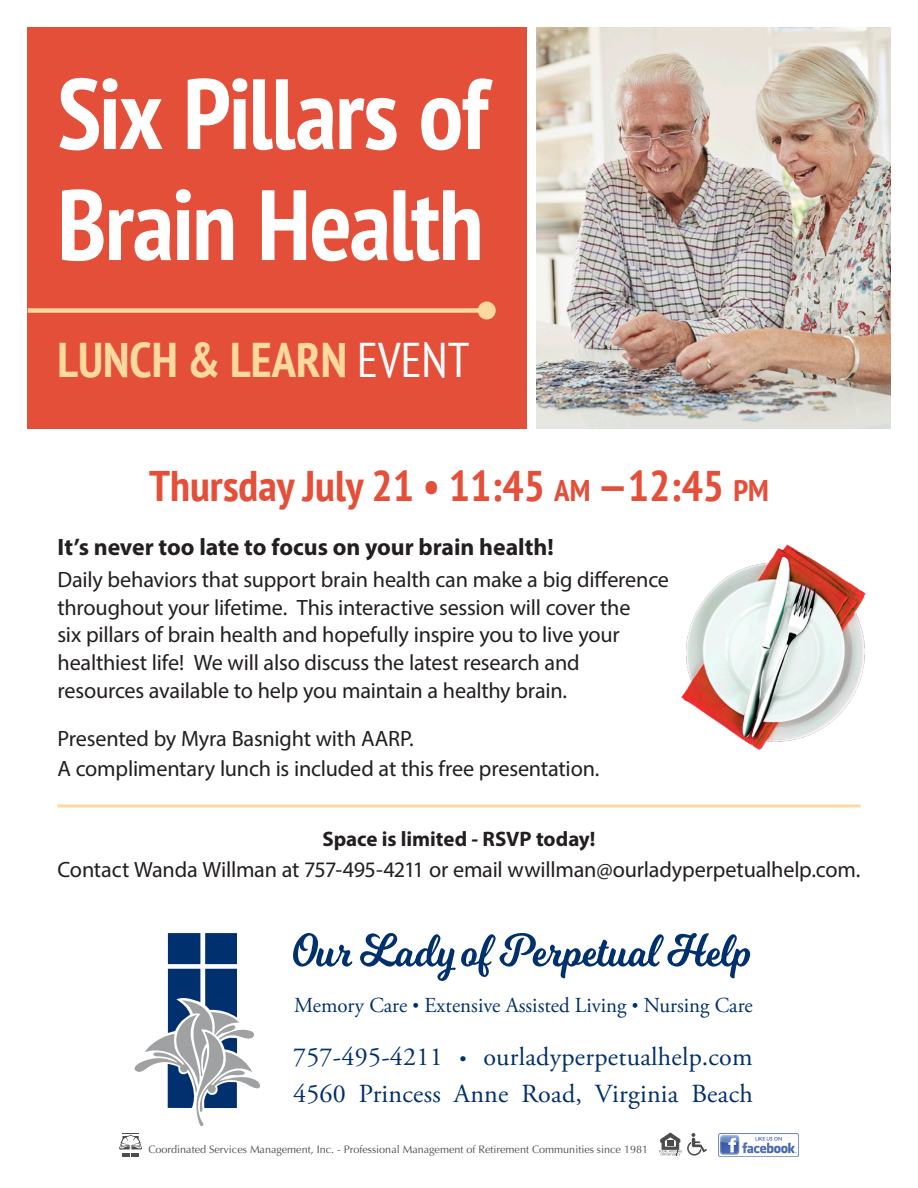
<style>
.page{position:relative;width:918px;height:1188px;background:#fff}
.page>*{position:absolute;margin:0;border:0;box-sizing:border-box;transform-origin:0 0}
.t1{font:700 condensed 99.6px/111px "PT Sans";letter-spacing:-.015em;color:#fff}
.t2{font:700 condensed 48.6px "PT Sans";color:#fed99f}
.t3{font:700 condensed 42.75px "PT Sans";color:#e44f3a;scale:1.04 1}
.t4{font:26.1px "Adobe Garamond Pro";letter-spacing:.01em;color:#00306d}
.t5{font:700 23.85px "Myriad Pro";letter-spacing:-.005em;color:#231f20}
.t6{font:22.2px/27.8px "Myriad Pro";letter-spacing:-.01em;color:#231f20}
.t7{font:21.3px "Adobe Garamond Pro";color:#00306d}
.t8{font:700 21px "Myriad Pro";letter-spacing:-.005em;color:#231f20}
.t9{font:10.8px "Optima";color:#4b4c4d}
.s1{font-weight:400;color:#fff}
.s2{font-size:30px}
.s3{font-family:"Gill Sans";font-size:19.35px}
.s4{font-size:18.6px}
</style>
<div class="page">
<div style="left:205px;top:933px;width:32px;height:31px;background:#00306d"></div>
<div style="left:168px;top:933px;width:32px;height:31px;background:#00306d"></div>
<svg style="left:134px;top:969px;width:126px;height:156px"></svg>
<img style="left:719px;top:1133px;width:80px;height:24px">
<svg style="left:119px;top:1133px;width:23px;height:24px"></svg>
<svg style="left:659px;top:1133px;width:48px;height:23px"></svg>
<svg style="left:293px;top:933px;width:457px;height:48px"></svg>
<img style="left:536px;top:27px;width:355px;height:402px">
<div style="left:28px;top:27px;width:499px;height:402px;background:#e44f3a"></div>
<div style="left:28px;top:308px;width:459px;height:5px;background:#fed99f"></div>
<div style="left:478px;top:302px;width:18px;height:18px;background:#fed99f;border-radius:50%"></div>
<img style="left:681px;top:544px;width:185px;height:206px">
<hr style="left:57px;top:804px;width:804px;height:3px;background:#fed99f">
<p class="t1" style="left:58px;top:57px;width:432px">Six Pillars of<br>Brain Health</p>
<p class="t2" style="left:58px;top:328px;width:414px">LUNCH &amp; LEARN <span class="s1">EVENT</span></p>
<p class="t3" style="left:149px;top:457px;width:598px">Thursday July 21 • 11:45 <span class="s2">AM</span> —12:45 <span class="s2">PM</span></p>
<p class="t5" style="left:58px;top:531px;width:498px">It’s never too late to focus on your brain health!</p>
<p class="t6" style="left:58px;top:565px;width:613px">Daily behaviors that support brain health can make a big difference throughout your lifetime. This interactive session will cover the<br>six pillars of brain health and hopefully inspire you to live your healthiest life! We will also discuss the latest research and resources available to help you maintain a healthy brain.</p>
<p class="t6" style="left:58px;top:724px;width:544px;line-height:29.7px">Presented by Myra Basnight with AARP.<br>A complimentary lunch is included at this free presentation.</p>
<p class="t8" style="left:322px;top:825px;width:275px">Space is limited - RSVP today!</p>
<p class="t6" style="left:58px;top:855px;width:804px">Contact Wanda Willman at 757-495-4211 or email wwillman@ourladyperpetualhelp.com.</p>
<p class="t7" style="left:294px;top:992px;width:460px">Memory Care <span class="s3">•</span> Extensive Assisted Living <span class="s3">•</span> Nursing Care</p>
<p class="t4" style="left:293px;top:1041px;width:461px">757-495-4211 <span class="s4">•</span> ourladyperpetualhelp.com</p>
<p class="t4" style="left:293px;top:1078px;width:461px">4560 Princess Anne Road, Virginia Beach</p>
<p class="t9" style="left:148px;top:1143px;width:501px">Coordinated Services Management, Inc. - Professional Management of Retirement Communities since 1981</p>
</div>
